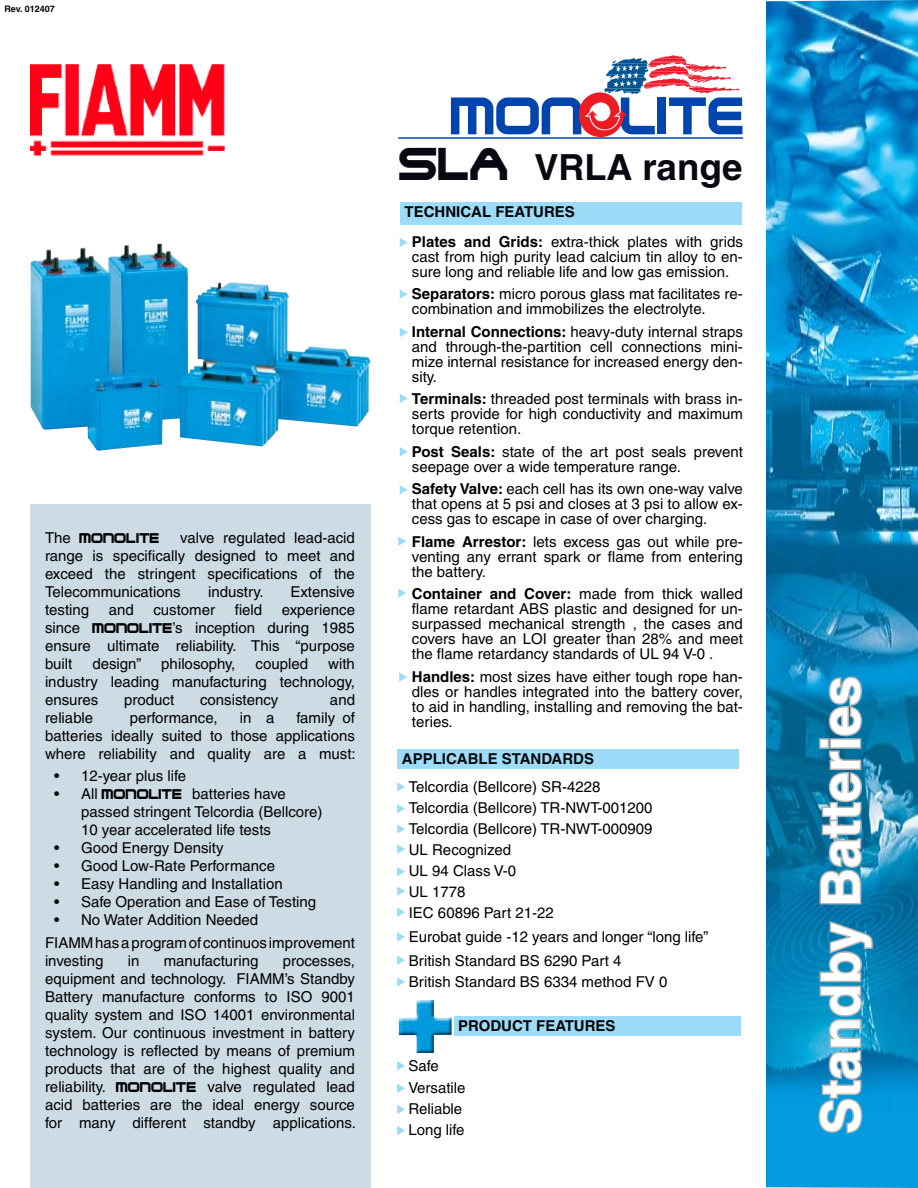
<style>
.page{position:relative;width:918px;height:1188px;background:#fff}
.page>*{position:absolute;margin:0;border:0;box-sizing:border-box;transform-origin:0 0}
.t1{font:700 54px "Helvetica";color:#fff}
.t2{font:700 36.75px "Helvetica";color:#080910}
.t3{font:15px/18px "Helvetica";color:#000;text-align:justify}
.t4{font:700 15px "Helvetica";color:#05090a}
.t5{font:700 15px "Helvetica";color:#030505}
.t6{font:500 15px "Steel Wolf";color:#000}
.t7{font:700 9px "Helvetica";color:#030605}
.s1{font-family:"Helvetica";font-weight:400}
.s2{font-family:"Steel Wolf";font-weight:500}
.s3{font-family:"Steel Wolf";font-weight:500;font-size:48.9px}
.s4{font-size:36px}
.s5{font-weight:700;color:#010202}
.s6{font-weight:700}
</style>
<div class="page">
<img style="left:766px;top:1px;width:152px;height:1187px">
<img style="left:30px;top:64px;width:195px;height:92px">
<div style="left:30px;top:504px;width:340px;height:684px;background:#ccdbe4"></div>
<div style="left:400px;top:202px;width:342px;height:23px;background:#9ddcf9"></div>
<div style="left:397px;top:749px;width:342px;height:20px;background:#9ddcf9"></div>
<div style="left:454px;top:1016px;width:286px;height:20px;background:#9ddcf9"></div>
<svg style="left:400px;top:238px;width:8px;height:9px"></svg>
<svg style="left:400px;top:290px;width:8px;height:9px"></svg>
<svg style="left:400px;top:328px;width:8px;height:9px"></svg>
<svg style="left:400px;top:394px;width:8px;height:9px"></svg>
<svg style="left:400px;top:447px;width:8px;height:9px"></svg>
<svg style="left:400px;top:485px;width:8px;height:10px"></svg>
<svg style="left:398px;top:588px;width:8px;height:10px"></svg>
<svg style="left:397px;top:782px;width:8px;height:10px"></svg>
<svg style="left:397px;top:804px;width:8px;height:9px"></svg>
<svg style="left:397px;top:824px;width:8px;height:10px"></svg>
<svg style="left:397px;top:886px;width:8px;height:10px"></svg>
<svg style="left:397px;top:908px;width:8px;height:9px"></svg>
<svg style="left:397px;top:932px;width:8px;height:10px"></svg>
<svg style="left:397px;top:956px;width:8px;height:9px"></svg>
<svg style="left:397px;top:977px;width:8px;height:10px"></svg>
<svg style="left:399px;top:672px;width:8px;height:10px"></svg>
<svg style="left:397px;top:844px;width:8px;height:10px"></svg>
<svg style="left:397px;top:867px;width:8px;height:9px"></svg>
<svg style="left:817px;top:919px;width:57px;height:216px;background:#3999c1"></svg>
<svg style="left:818px;top:675px;width:46px;height:231px;background:#458cab"></svg>
<svg style="left:398px;top:537px;width:8px;height:9px"></svg>
<svg style="left:451px;top:55px;width:291px;height:82px"></svg>
<img style="left:399px;top:1000px;width:53px;height:53px">
<svg style="left:397px;top:1061px;width:8px;height:10px"></svg>
<svg style="left:397px;top:1084px;width:8px;height:9px"></svg>
<svg style="left:397px;top:1105px;width:8px;height:9px"></svg>
<svg style="left:397px;top:1126px;width:8px;height:9px"></svg>
<img style="left:30px;top:243px;width:341px;height:208px">
<hr style="left:398px;top:137px;width:345px;height:2px;background:#0045ad">
<p class="t7" style="left:4px;top:4px;width:52px">Rev. 012407</p>
<p class="t6" style="left:45px;top:530px;width:116px"><span class="s1">The</span> MONOLITE</p>
<p class="t3" style="left:45px;top:528px;width:312px;text-indent:135px">valve regulated lead-acid range is specifically designed to meet and exceed the stringent specifications of the Telecommunications</p>
<p class="t3" style="left:208px;top:582px;width:57px">industry.</p>
<p class="t3" style="left:290px;top:582px;width:66px">Extensive</p>
<p class="t3" style="left:45px;top:600px;width:46px">testing</p>
<p class="t3" style="left:109px;top:600px;width:27px">and</p>
<p class="t3" style="left:153px;top:600px;width:63px">customer</p>
<p class="t3" style="left:235px;top:600px;width:29px">field</p>
<p class="t3" style="left:45px;top:600px;width:312px;text-indent:237px">experience since <span class="s2">MONOLITE</span>’s inception during 1985 ensure ultimate reliability. This “purpose built</p>
<p class="t3" style="left:45px;top:654px;width:311px;text-indent:283px">with industry leading manufacturing technology, ensures</p>
<p class="t3" style="left:92px;top:654px;width:51px">design”</p>
<p class="t3" style="left:161px;top:654px;width:75px">philosophy,</p>
<p class="t3" style="left:256px;top:654px;width:54px">coupled</p>
<p class="t3" style="left:124px;top:690px;width:52px">product</p>
<p class="t3" style="left:200px;top:690px;width:80px">consistency</p>
<p class="t3" style="left:330px;top:690px;width:27px">and</p>
<p class="t3" style="left:45px;top:708px;width:312px;text-indent:251px">family of batteries ideally suited to those applications where reliability and quality are a must:</p>
<p class="t3" style="left:45px;top:708px;width:50px">reliable</p>
<p class="t3" style="left:130px;top:708px;width:90px">performance,</p>
<p class="t3" style="left:240px;top:708px;width:36px">in a</p>
<p class="t3" style="left:54px;top:767px;width:7px">• •</p>
<p class="t3" style="left:54px;top:839px;width:7px">• • • • •</p>
<p class="t3" style="left:81px;top:767px;width:243px;text-align:left">12-year plus life<br>All <span class="s2">MONOLITE</span> batteries have passed stringent Telcordia (Bellcore)<br>10 year accelerated life tests<br>Good Energy Density<br>Good Low-Rate Performance<br>Easy Handling and Installation<br>Safe Operation and Ease of Testing<br>No Water Addition Needed</p>
<p class="t3" style="left:45px;top:933px;width:312px">FIAMM has a program of continuos improvement investing</p>
<p class="t3" style="left:128px;top:951px;width:13px">in</p>
<p class="t3" style="left:164px;top:951px;width:96px">manufacturing</p>
<p class="t3" style="left:45px;top:951px;width:312px;text-indent:238px">processes, equipment and technology. FIAMM’s Standby Battery manufacture conforms to ISO 9001 quality system and ISO 14001 environmental system. Our continuous investment in battery technology is reflected by means of premium products that are of the highest quality and reliability. <span class="s2">MONOLITE</span> valve regulated lead acid batteries are the ideal energy source for many different standby applications.</p>
<h2 class="t2" style="left:399px;top:145px;width:345px"><span class="s3">SLA</span> <span class="s4">VRLA</span> range</h2>
<p class="t3" style="left:412px;top:197px;width:332px;line-height:29.5px;text-indent:-7px"><span class="s5">TECHNICAL FEATURES<br></span><span class="s6">Plates and Grids:</span> extra-thick plates with grids</p>
<p class="t3" style="left:412px;top:249px;width:332px;line-height:15px">cast from high purity lead calcium tin alloy to en&shy;sure long and reliable life and low gas emission.</p>
<p class="t3" style="left:412px;top:286px;width:332px;line-height:15px"><span class="s6">Separators:</span> micro porous glass mat facilitates re&shy;combination and immobilizes the electrolyte.</p>
<p class="t3" style="left:412px;top:324px;width:332px;line-height:15px"><span class="s6">Internal Connections:</span> heavy-duty internal straps and through-the-partition cell connections mini&shy;mize internal resistance for increased energy den&shy;sity.</p>
<p class="t3" style="left:412px;top:391px;width:332px;line-height:15px"><span class="s6">Terminals:</span> threaded post terminals with brass in&shy;serts provide for high conductivity and maximum torque retention.</p>
<p class="t3" style="left:412px;top:444px;width:332px;line-height:15px"><span class="s6">Post Seals:</span> state of the art post seals prevent seepage over a wide temperature range.</p>
<p class="t3" style="left:412px;top:481px;width:332px;line-height:15px"><span class="s6">Safety Valve:</span> each cell has its own one-way valve that opens at 5 psi and closes at 3 psi to allow ex&shy;cess gas to escape in case of over charging.</p>
<p class="t3" style="left:412px;top:534px;width:332px;line-height:15px"><span class="s6">Flame Arrestor:</span> lets excess gas out while pre&shy;venting any errant spark or flame from entering the battery.</p>
<p class="t3" style="left:412px;top:586px;width:332px;line-height:15px"><span class="s6">Container and Cover:</span> made from thick walled flame retardant ABS plastic and designed for un&shy;surpassed mechanical strength , the cases and covers have an LOI greater than 28% and meet the flame retardancy standards of UL 94 V-0 .</p>
<p class="t3" style="left:412px;top:669px;width:332px;line-height:15px"><span class="s6">Handles:</span> most sizes have either tough rope han&shy;dles or handles integrated into the battery cover, to aid in handling, installing and removing the bat&shy;teries.</p>
<p class="t4" style="left:402px;top:749px;width:194px">APPLICABLE STANDARDS</p>
<p class="t3" style="left:409px;top:777px;width:245px;line-height:21px;text-align:left">Telcordia (Bellcore) SR-4228<br>Telcordia (Bellcore) TR-NWT-001200<br>Telcordia (Bellcore) TR-NWT-000909<br>UL Recognized<br>UL 94 Class V-0<br>UL 1778<br>IEC 60896 Part 21-22</p>
<p class="t3" style="left:409px;top:925px;width:301px;line-height:24px">Eurobat guide -12 years and longer “long life”<br>British Standard BS 6290 Part 4</p>
<p class="t3" style="left:409px;top:973px;width:260px">British Standard BS 6334 method FV 0</p>
<p class="t5" style="left:458px;top:1016px;width:159px">PRODUCT FEATURES</p>
<p class="t3" style="left:408px;top:1054px;width:59px;line-height:22.5px">Safe<br>Versatile</p>
<p class="t3" style="left:408px;top:1098px;width:58px;line-height:21px">Reliable<br>Long life</p>
<h1 class="t1" style="left:808px;top:1134px;width:460px;rotate:-90deg">Standby Batteries</h1>
</div>
